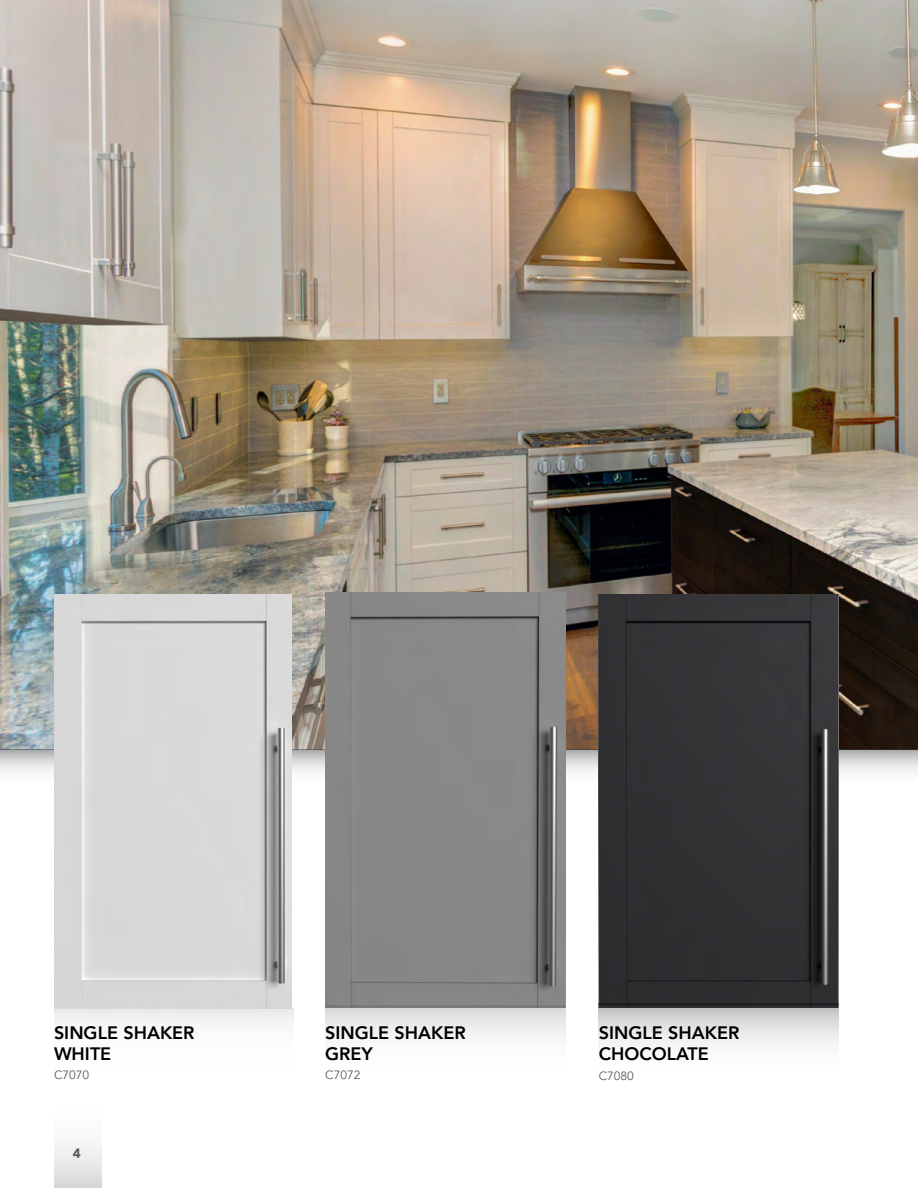
<style>
.page{position:relative;width:918px;height:1188px;background:#fff}
.page>*{position:absolute;margin:0;border:0;box-sizing:border-box;transform-origin:0 0}
.t1{font:800 18px/21px "Avenir";color:#000}
.t2{font:900 13.5px "Avenir";color:#58595b}
.t3{font:12px "Avenir";color:#58595b}
</style>
<div class="page">
<div style="left:54px;top:1095px;width:48px;height:93px;background:linear-gradient(to bottom,#fff,#dcddde)"></div>
<img style="left:0;top:0;width:918px;height:750px">
<svg style="left:0;top:750px;width:918px;height:36px"></svg>
<img style="left:598px;top:594px;width:240px;height:414px">
<img style="left:325px;top:592px;width:241px;height:413px">
<img style="left:54px;top:594px;width:238px;height:414px">
<div style="left:54px;top:1008px;width:239px;height:69px;background:linear-gradient(to bottom,#eff0f0,#fff)"></div>
<div style="left:325px;top:1005px;width:241px;height:70px;background:linear-gradient(to bottom,#d2d3d4,#fff)"></div>
<svg style="left:599px;top:1004px;width:239px;height:41px"></svg>
<p class="t1" style="left:54px;top:1022px;width:142px">SINGLE SHAKER<br>WHITE</p>
<p class="t3" style="left:54px;top:1068px;width:37px">C7070</p>
<p class="t2" style="left:73px;top:1142px;width:9px">4</p>
<p class="t1" style="left:325px;top:1022px;width:142px">SINGLE SHAKER<br>GREY</p>
<p class="t3" style="left:325px;top:1068px;width:37px">C7072</p>
<p class="t1" style="left:599px;top:1022px;width:142px">SINGLE SHAKER<br>CHOCOLATE</p>
<p class="t3" style="left:599px;top:1068px;width:37px">C7080</p>
</div>
